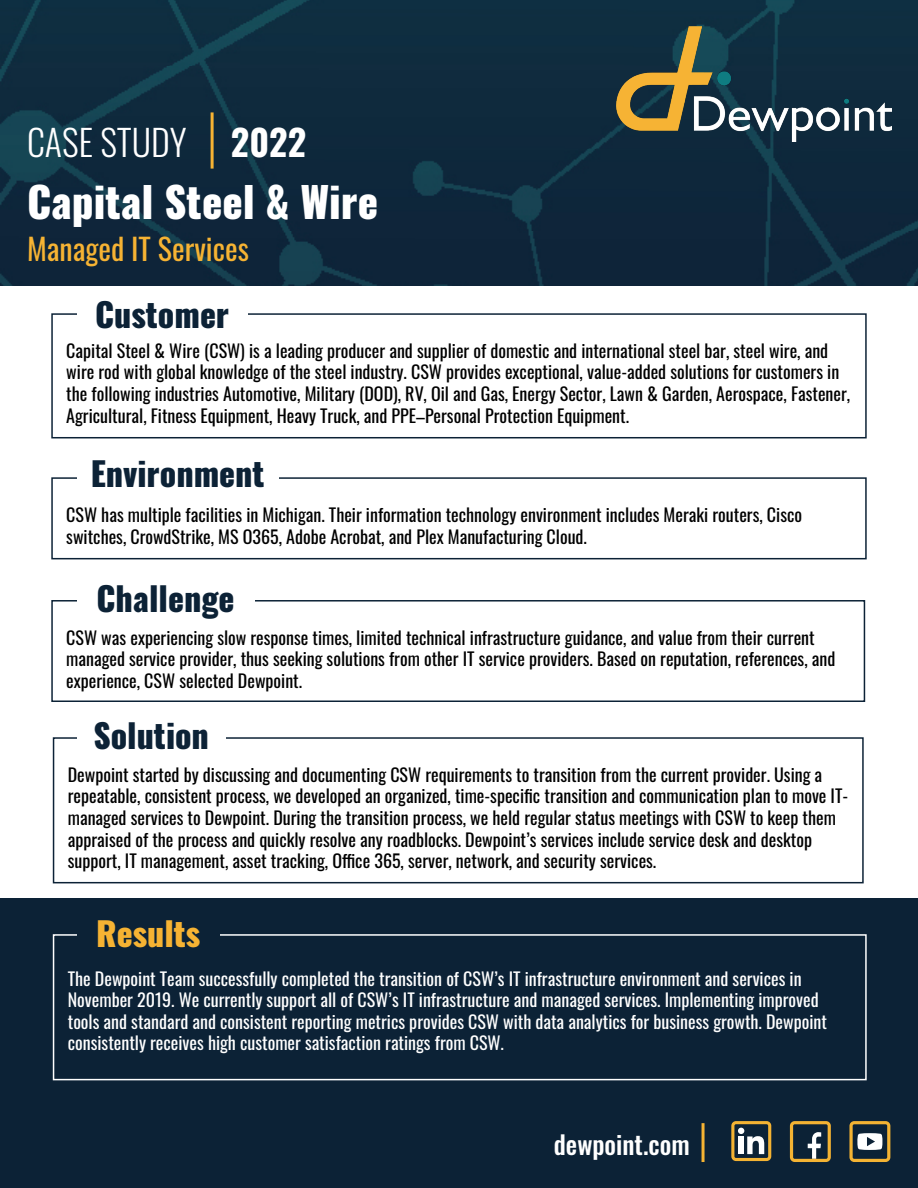
<style>
.page{position:relative;width:918px;height:1188px;background:#fff}
.page>*{position:absolute;margin:0;border:0;box-sizing:border-box;transform-origin:0 0}
.t1{font:800 42px "Oswald";color:#fff}
.t2{font:300 36px "Oswald";color:#fff}
.t3{font:800 33px "Oswald";color:#0c2236}
.t4{font:800 33px "Oswald";color:#f6b333}
.t5{font:30px "Oswald";color:#f6b333}
.t6{font:500 25.5px "Oswald";color:#fff}
.t7{font:18px/21.6px "Oswald";color:#000}
.t8{font:18px/21.6px "Oswald";color:#fff}
.s1{font-weight:700}
</style>
<div class="page">
<div style="left:1px;top:899px;width:917px;height:289px;background:#0c2236"></div>
<img style="left:1px;top:1px;width:917px;height:284px">
<div style="left:51px;top:600px;width:814px;height:102px;border:2px solid #0c2236"></div>
<div style="left:77px;top:572px;width:177px;height:41px;background:#fff"></div>
<div style="left:53px;top:737px;width:811px;height:146px;border:2px solid #0c2236"></div>
<div style="left:77px;top:709px;width:149px;height:41px;background:#fff"></div>
<div style="left:51px;top:477px;width:816px;height:82px;border:2px solid #0c2236"></div>
<div style="left:77px;top:448px;width:202px;height:45px;background:#fff"></div>
<div style="left:51px;top:313px;width:816px;height:125px;border:2px solid #0c2236"></div>
<div style="left:53px;top:934px;width:814px;height:146px;border:2px solid #fff"></div>
<svg style="left:849px;top:1121px;width:41px;height:41px"></svg>
<svg style="left:790px;top:1121px;width:41px;height:41px"></svg>
<svg style="left:731px;top:1121px;width:40px;height:40px"></svg>
<hr style="left:211px;top:112px;width:3px;height:57px;background:#f6b333">
<div style="left:77px;top:288px;width:171px;height:40px;background:#fff"></div>
<img style="left:616px;top:27px;width:275px;height:114px">
<hr style="left:702px;top:1123px;width:3px;height:39px;background:#f6b333">
<div style="left:77px;top:907px;width:143px;height:47px;background:#0c2236"></div>
<h2 class="t2" style="left:27px;top:110px;width:281px">CASE STUDY <span class="s1">2022</span></h2>
<h1 class="t1" style="left:27px;top:180px;width:353px">Capital Steel &amp; Wire</h1>
<h3 class="t5" style="left:27px;top:222px;width:223px">Managed IT Services</h3>
<h3 class="t3" style="left:95px;top:297px;width:136px">Customer</h3>
<p class="t7" style="left:66px;top:338px;width:785px">Capital Steel &amp; Wire (CSW) is a leading producer and supplier of domestic and international steel bar, steel wire, and wire rod with global knowledge of the steel industry. CSW provides exceptional, value-added solutions for customers in the following industries Automotive, Military (DOD), RV, Oil and Gas, Energy Sector, Lawn &amp; Garden, Aerospace, Fastener, Agricultural, Fitness Equipment, Heavy Truck, and PPE–Personal Protection Equipment.</p>
<h3 class="t3" style="left:91px;top:457px;width:176px">Environment</h3>
<p class="t7" style="left:66px;top:502px;width:737px">CSW has multiple facilities in Michigan. Their information technology environment includes Meraki routers, Cisco switches, CrowdStrike, MS O365, Adobe Acrobat, and Plex Manufacturing Cloud.</p>
<h3 class="t3" style="left:97px;top:581px;width:140px">Challenge</h3>
<p class="t7" style="left:66px;top:625px;width:771px">CSW was experiencing slow response times, limited technical infrastructure guidance, and value from their current managed service provider, thus seeking solutions from other IT service providers. Based on reputation, references, and experience, CSW selected Dewpoint.</p>
<h3 class="t3" style="left:93px;top:718px;width:117px">Solution</h3>
<p class="t7" style="left:68px;top:762px;width:782px">Dewpoint started by discussing and documenting CSW requirements to transition from the current provider. Using a repeatable, consistent process, we developed an organized, time-specific transition and communication plan to move IT&shy;managed services to Dewpoint. During the transition process, we held regular status meetings with CSW to keep them appraised of the process and quickly resolve any roadblocks. Dewpoint’s services include service desk and desktop support, IT management, asset tracking, Office 365, server, network, and security services.</p>
<h3 class="t4" style="left:96px;top:916px;width:106px">Results</h3>
<p class="t8" style="left:68px;top:966px;width:761px">The Dewpoint Team successfully completed the transition of CSW’s IT infrastructure environment and services in November 2019. We currently support all of CSW’s IT infrastructure and managed services. Implementing improved tools and standard and consistent reporting metrics provides CSW with data analytics for business growth. Dewpoint consistently receives high customer satisfaction ratings from CSW.</p>
<h3 class="t6" style="left:554px;top:1131px;width:137px">dewpoint.com</h3>
</div>
